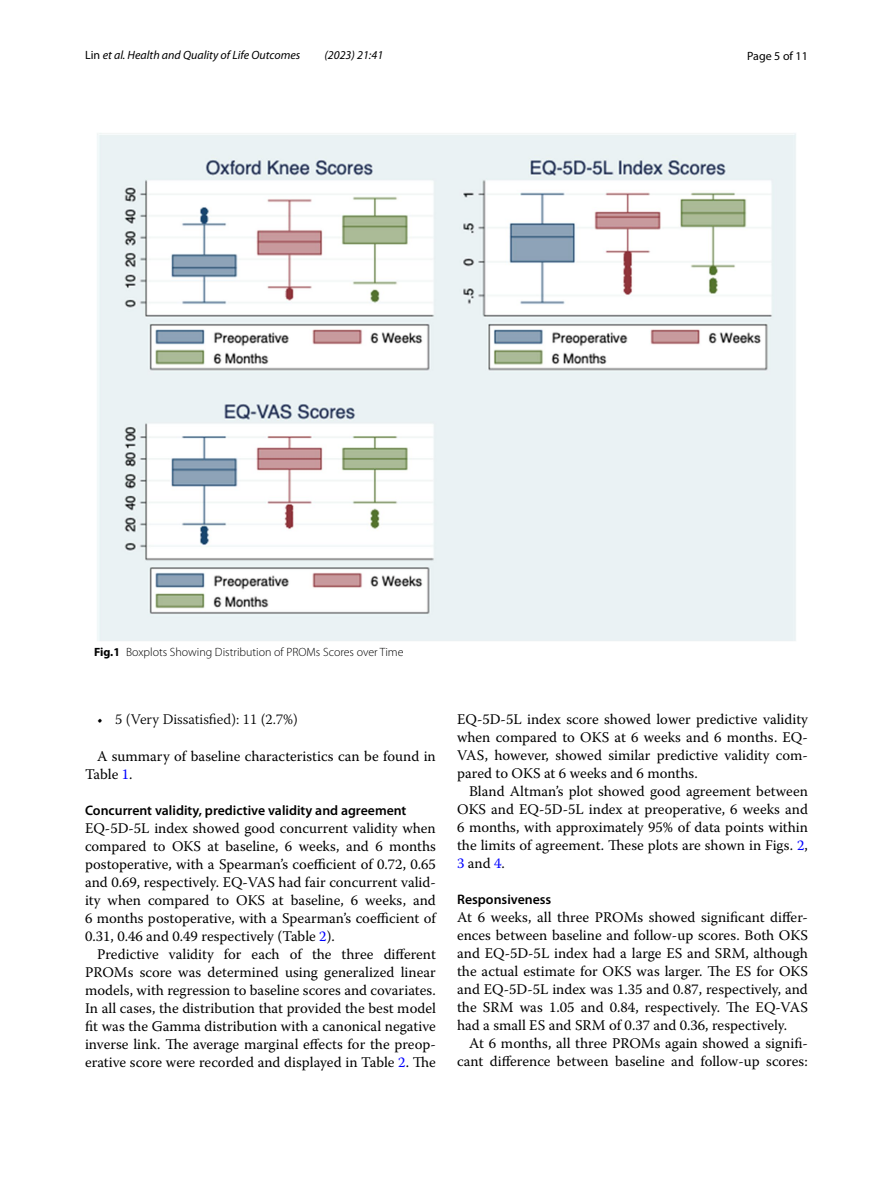
<style>
.page{position:relative;width:893px;height:1187px;background:#fff}
.page>*{position:absolute;margin:0;border:0;box-sizing:border-box;transform-origin:0 0}
.t1{font:14.7px/18px "Warnock Pro";color:#000;text-align:justify}
.t2{font:300 14.7px "Warnock Pro";color:#000}
.t3{font:600 13.8px "Myriad Pro";color:#000}
.t4{font:300 12px "Myriad Pro";color:#000}
.t5{font:italic 12px "Myriad Pro";color:#000}
.t6{font:12px "Myriad Pro";color:#000}
.s1{font-style:normal}
.s2{font-weight:700}
.s3{color:#00f}
</style>
<div class="page">
<img style="left:97px;top:133px;width:699px;height:508px">
<p class="t5" style="left:85px;top:48px;width:217px"><span class="s1">Lin</span> et al. Health and Quality of Life Outcomes</p>
<p class="t5" style="left:324px;top:48px;width:60px">(2023) 21:41</p>
<p class="t6" style="left:747px;top:48px;width:62px">Page 5 of 11</p>
<p class="t4" style="left:94px;top:645px;width:311px"><span class="s2">Fig.1</span> Boxplots Showing Distribution of PROMs Scores over Time</p>
<p class="t2" style="left:97px;top:710px;width:202px">• 5 (Very Dissatisfied): 11 (2.7%)</p>
<p class="t1" style="left:85px;top:746px;width:352px;text-indent:12px">A summary of baseline characteristics can be found in<br>Table <span class="s3">1</span>.</p>
<p class="t3" style="left:85px;top:801px;width:323px">Concurrent validity, predictive validity and agreement</p>
<p class="t1" style="left:85px;top:818px;width:352px">EQ-5D-5L index showed good concurrent validity when compared to OKS at baseline, 6 weeks, and 6 months postoperative, with a Spearman’s coefficient of 0.72, 0.65 and 0.69, respectively. EQ-VAS had fair concurrent valid&shy;ity when compared to OKS at baseline, 6 weeks, and 6 months postoperative, with a Spearman’s coefficient of 0.31, 0.46 and 0.49 respectively (Table <span class="s3">2</span>).</p>
<p class="t1" style="left:85px;top:944px;width:352px;text-indent:12px">Predictive validity for each of the three different PROMs score was determined using generalized linear models, with regression to baseline scores and covariates.<br>In all cases, the distribution that provided the best model fit was the Gamma distribution with a canonical negative inverse link. The average marginal effects for the preop&shy;erative score were recorded and displayed in Table <span class="s3">2</span>. The</p>
<p class="t1" style="left:457px;top:710px;width:352px">EQ-5D-5L index score showed lower predictive validity when compared to OKS at 6 weeks and 6 months. EQ-VAS, however, showed similar predictive validity com&shy;pared to OKS at 6 weeks and 6 months.</p>
<p class="t1" style="left:457px;top:782px;width:352px;text-indent:12px">Bland Altman’s plot showed good agreement between OKS and EQ-5D-5L index at preoperative, 6 weeks and 6 months, with approximately 95% of data points within the limits of agreement. These plots are shown in Figs. <span class="s3">2</span>, <span class="s3">3</span> and <span class="s3">4</span>.</p>
<p class="t3" style="left:457px;top:890px;width:96px">Responsiveness</p>
<p class="t1" style="left:457px;top:908px;width:352px">At 6 weeks, all three PROMs showed significant differ&shy;ences between baseline and follow-up scores. Both OKS and EQ-5D-5L index had a large ES and SRM, although the actual estimate for OKS was larger. The ES for OKS and EQ-5D-5L index was 1.35 and 0.87, respectively, and the SRM was 1.05 and 0.84, respectively. The EQ-VAS had a small ES and SRM of 0.37 and 0.36, respectively.</p>
<p class="t1" style="left:457px;top:1034px;width:352px;text-align:right">At 6 months, all three PROMs again showed a signifi&shy;cant difference between baseline and follow-up scores:</p>
</div>
